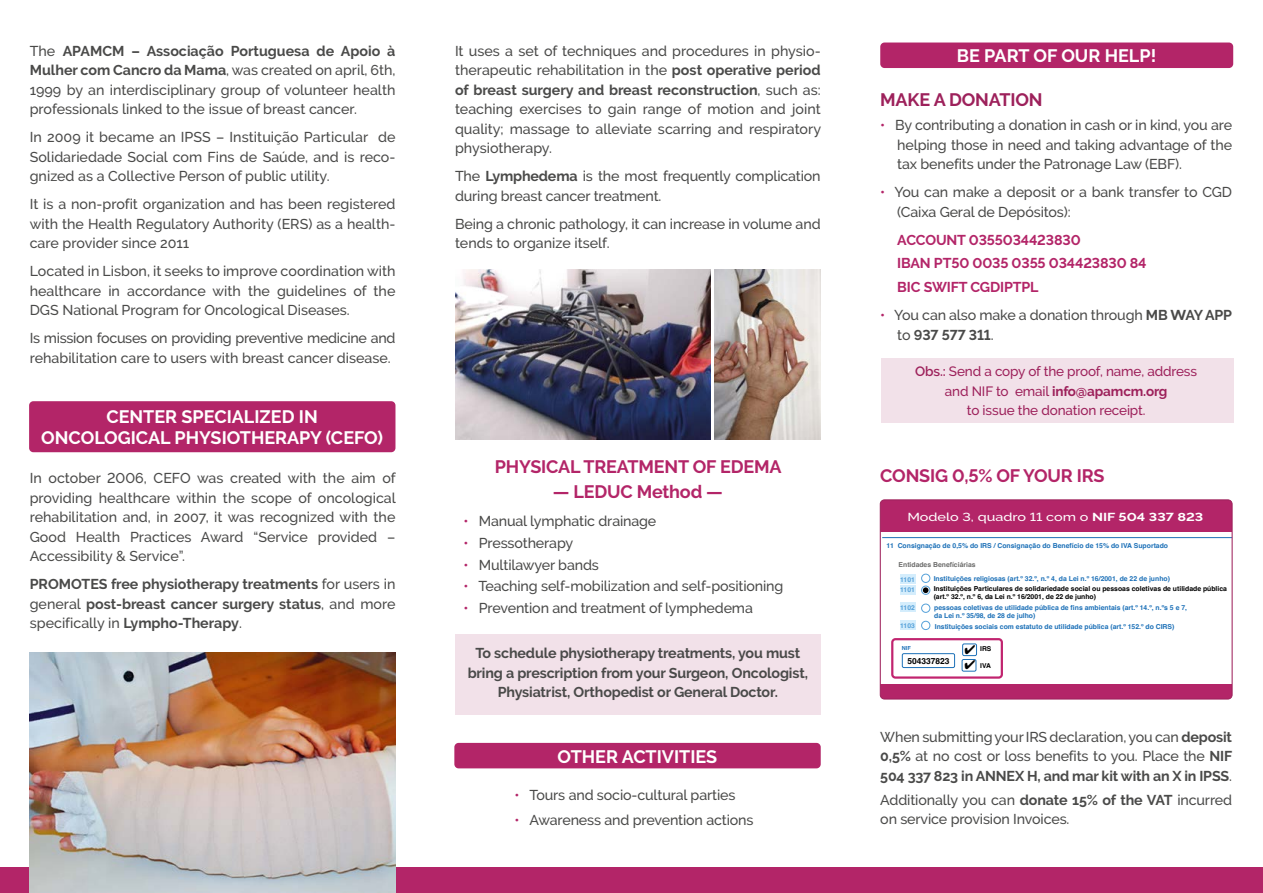
<style>
.page{position:relative;width:1263px;height:893px;background:#fff}
.page>*{position:absolute;margin:0;border:0;box-sizing:border-box;transform-origin:0 0}
.t1{font:700 18px/21px "Raleway";color:#fff;text-align:center}
.t2{font:700 18px "Raleway";letter-spacing:-.01em;color:#b32568}
.t3{font:700 18px "Raleway";letter-spacing:-.01em;color:#9d215b}
.t4{font:500 14.25px/19.5px "Raleway";letter-spacing:-.01em;color:#4a4a49;text-align:justify}
.t5{font:700 14.25px/19.5px "Raleway";letter-spacing:-.01em;color:#4a4a49;text-align:justify}
.t6{font:700 14.25px/23.7px "Raleway";letter-spacing:-.01em;color:#b32568}
.t7{font:500 13.5px/19.5px "Raleway";letter-spacing:-.01em;color:#9d215b;text-align:center}
.t8{font:500 11.55px "Raleway";color:#fff;scale:1.25 1}
.t9{font:700 8.4px "Helvetica";color:#000}
.t10{font:700 6.9px/8.2px "Helvetica";color:#1d71b8}
.t11{font:700 6.9px/8.2px "Helvetica";color:#000}
.t12{font:700 6.9px "Helvetica";color:#6d6d6c}
.t13{font:700 6.75px/10.8px "Helvetica";color:#55a1d9}
.t14{font:700 6.75px "Helvetica";color:#000}
.t15{font:700 5.55px "Helvetica";color:#1d71b8}
.s1{font-weight:700}
.s2{font-weight:500}
.s3{color:#b32568}
.s4{font-weight:600}
</style>
<div class="page">
<div style="left:881px;top:358px;width:352px;height:65px;background:#f2e1e9"></div>
<div style="left:455px;top:634px;width:366px;height:80px;background:#f2e1e9"></div>
<div style="left:0;top:867px;width:1263px;height:26px;background:#b32568"></div>
<img style="left:30px;top:653px;width:365px;height:240px">
<img style="left:715px;top:269px;width:106px;height:170px">
<img style="left:455px;top:269px;width:255px;height:170px">
<div style="left:880px;top:43px;width:353px;height:25px;background:#b32568;border-radius:4px"></div>
<div style="left:880px;top:500px;width:352px;height:199px;background:#b32568"></div>
<svg style="left:882px;top:533px;width:348px;height:151px"></svg>
<hr style="left:882px;top:537px;width:350px;height:1px;background:#1d71b8">
<div style="left:900px;top:574px;width:15px;height:10px;background:#d4edfc"></div>
<div style="left:900px;top:585px;width:15px;height:10px;background:#d4edfc"></div>
<div style="left:900px;top:602px;width:15px;height:10px;background:#d4edfc"></div>
<div style="left:900px;top:621px;width:15px;height:9px;background:#d4edfc"></div>
<div style="left:921px;top:574px;width:9px;height:9px;border:1px solid #55a1d9;border-radius:50%"></div>
<div style="left:921px;top:586px;width:9px;height:8px;border:1px solid #55a1d9;border-radius:50%"></div>
<div style="left:921px;top:604px;width:9px;height:9px;border:1px solid #55a1d9;border-radius:50%"></div>
<div style="left:921px;top:621px;width:9px;height:9px;border:1px solid #55a1d9;border-radius:50%"></div>
<svg style="left:923px;top:587px;width:5px;height:6px"></svg>
<div style="left:902px;top:653px;width:53px;height:15px;border:1px solid #1d71b8;border-radius:2px"></div>
<div style="left:962px;top:659px;width:14px;height:12px;border:1px solid #1d71b8;border-radius:2px"></div>
<div style="left:962px;top:644px;width:15px;height:12px;border:1px solid #1d71b8;border-radius:2px"></div>
<div style="left:891px;top:638px;width:112px;height:41px;border:2px solid #c1246f;border-radius:3px"></div>
<div style="left:880px;top:500px;width:352px;height:199px;border:1px solid #9d215b;border-radius:4px"></div>
<div style="left:29px;top:401px;width:366px;height:51px;background:#b32568;border-radius:4px"></div>
<div style="left:454px;top:743px;width:367px;height:25px;background:#b32568;border-radius:4px"></div>
<svg style="left:965px;top:644px;width:10px;height:25px"></svg>
<p class="t4" style="left:30px;top:41px;width:367px">The <span class="s1">APAMCM – Associação Portuguesa de Apoio à Mulher com Cancro da Mama</span>, was created on april, 6th, 1999 by an interdisciplinary group of volunteer health professionals linked to the issue of breast cancer.</p>
<p class="t4" style="left:30px;top:128px;width:367px">In 2009 it became an IPSS – Instituição Particular de Solidariedade Social com Fins de Saúde, and is reco&shy;gnized as a Collective Person of public utility.</p>
<p class="t4" style="left:30px;top:195px;width:367px">It is a non-profit organization and has been registered with the Health Regulatory Authority (ERS) as a health&shy;care provider since 2011</p>
<p class="t4" style="left:30px;top:262px;width:367px">Located in Lisbon, it seeks to improve coordination with healthcare in accordance with the guidelines of the DGS National Program for Oncological Diseases.</p>
<p class="t4" style="left:30px;top:329px;width:367px">Is mission focuses on providing preventive medicine and rehabilitation care to users with breast cancer disease.</p>
<p class="t1" style="left:41px;top:406px;width:343px">CENTER SPECIALIZED IN<br>ONCOLOGICAL PHYSIOTHERAPY (CEFO)</p>
<p class="t4" style="left:30px;top:469px;width:368px">In october 2006, CEFO was created with the aim of providing healthcare within the scope of oncological rehabilitation and, in 2007, it was recognized with the Good Health Practices Award “Service provided – Accessibility &amp; Service”.</p>
<p class="t5" style="left:30px;top:575px;width:367px">PROMOTES free physiotherapy treatments <span class="s2">for users in general</span> post-breast cancer surgery status<span class="s2">, and more specifically in</span> Lympho-Therapy<span class="s2">.</span></p>
<p class="t4" style="left:455px;top:41px;width:368px">It uses a set of techniques and procedures in physio&shy;therapeutic rehabilitation in the <span class="s1">post operative period of breast surgery and breast reconstruction</span>, such as: teaching exercises to gain range of motion and joint quality; massage to alleviate scarring and respiratory physiotherapy.</p>
<p class="t4" style="left:455px;top:167px;width:367px">The <span class="s1">Lymphedema</span> is the most frequently complication during breast cancer treatment.</p>
<p class="t4" style="left:455px;top:214px;width:367px">Being a chronic pathology, it can increase in volume and tends to organize itself.</p>
<p class="t2" style="left:495px;top:457px;width:288px">PHYSICAL TREATMENT OF EDEMA</p>
<p class="t2" style="left:553px;top:482px;width:172px">— LEDUC Method —</p>
<p class="t4" style="left:463px;top:512px;width:194px"><span class="s3">•</span> Manual lymphatic drainage</p>
<p class="t4" style="left:463px;top:533px;width:111px"><span class="s3">•</span> Pressotherapy</p>
<p class="t4" style="left:463px;top:555px;width:137px"><span class="s3">•</span> Multilawyer bands</p>
<p class="t4" style="left:463px;top:577px;width:321px"><span class="s3">•</span> Teaching self-mobilization and self-positioning</p>
<p class="t4" style="left:463px;top:598px;width:291px"><span class="s3">•</span> Prevention and treatment of lymphedema</p>
<p class="t5" style="left:468px;top:643px;width:342px;text-align:center">To schedule physiotherapy treatments, you must bring a prescription from your Surgeon, Oncologist,<br>Physiatrist, Orthopedist or General Doctor.</p>
<p class="t1" style="left:558px;top:746px;width:161px">OTHER ACTIVITIES</p>
<p class="t4" style="left:514px;top:785px;width:222px"><span class="s3">•</span> Tours and socio-cultural parties</p>
<p class="t4" style="left:514px;top:810px;width:241px"><span class="s3">•</span> Awareness and prevention actions</p>
<p class="t1" style="left:957px;top:45px;width:201px">BE PART OF OUR HELP!</p>
<p class="t3" style="left:880px;top:90px;width:164px">MAKE A DONATION</p>
<p class="t4" style="left:897px;top:115px;width:336px;text-indent:-17px"><span class="s3">•</span> By contributing a donation in cash or in kind, you are helping those in need and taking advantage of the tax benefits under the Patronage Law (EBF).</p>
<p class="t4" style="left:897px;top:182px;width:336px;text-indent:-17px"><span class="s3">•</span> You can make a deposit or a bank transfer to CGD (Caixa Geral de Depósitos):</p>
<p class="t6" style="left:897px;top:228px;width:251px">ACCOUNT 0355034423830<br>IBAN PT50 0035 0355 034423830 84<br>BIC SWIFT CGDIPTPL</p>
<p class="t4" style="left:897px;top:305px;width:336px;text-indent:-17px"><span class="s3">•</span> You can also make a donation through <span class="s1">MB WAY APP </span>to <span class="s1">937 577 311</span>.</p>
<p class="t7" style="left:915px;top:362px;width:283px"><span class="s4">Obs.:</span> Send a copy of the proof, name, address and NIF to email <span class="s1">info@apamcm.org<br></span>to issue the donation receipt.</p>
<p class="t2" style="left:880px;top:466px;width:226px">CONSIG 0,5% OF YOUR IRS</p>
<p class="t8" style="left:907px;top:510px;width:238px">Modelo 3, quadro 11 com o <span class="s1">NIF 504 337 823</span></p>
<p class="t10" style="left:887px;top:542px;width:283px">11 Consignação de 0,5% do IRS / Consignação do Benefício de 15% do IVA Suportado</p>
<p class="t11" style="left:934px;top:585px;width:295px">Instituições Particulares de solidariedade social ou pessoas coletivas de utilidade pública (art.º 32.º, n.º 6, da Lei n.º 16/2001, de 22 de junho)</p>
<p class="t12" style="left:898px;top:560px;width:78px">Entidades Benefíciárias</p>
<p class="t13" style="left:900px;top:575px;width:16px">1101<br>1101</p>
<p class="t13" style="left:900px;top:603px;width:16px">1102</p>
<p class="t13" style="left:900px;top:621px;width:16px">1103</p>
<p class="t9" style="left:907px;top:656px;width:44px">504337823</p>
<p class="t10" style="left:934px;top:575px;width:238px">Instituições religiosas (art.º 32.º, n.º 4, da Lei n.º 16/2001, de 22 de junho)</p>
<p class="t10" style="left:934px;top:604px;width:254px">pessoas coletivas de utilidade pública de fins ambientais (art.º 14.º, n.ºs 5 e 7, da Lei n.º 35/98, de 28 de julho)</p>
<p class="t10" style="left:935px;top:623px;width:241px">Instituições sociais com estatuto de utilidade pública (art.º 152.º do CIRS)</p>
<p class="t15" style="left:902px;top:645px;width:11px">NIF</p>
<p class="t14" style="left:980px;top:645px;width:13px">IRS</p>
<p class="t14" style="left:980px;top:661px;width:12px">IVA</p>
<p class="t4" style="left:880px;top:727px;width:354px">When submitting your IRS declaration, you can <span class="s1">deposit 0,5%</span> at no cost or loss benefits to you. Place the <span class="s1">NIF 504 337 823 in ANNEX H, and mar kit with an X in IPSS</span>.</p>
<p class="t4" style="left:880px;top:790px;width:353px">Additionally you can <span class="s1">donate 15% of the VAT</span> incurred on service provision Invoices.</p>
</div>
